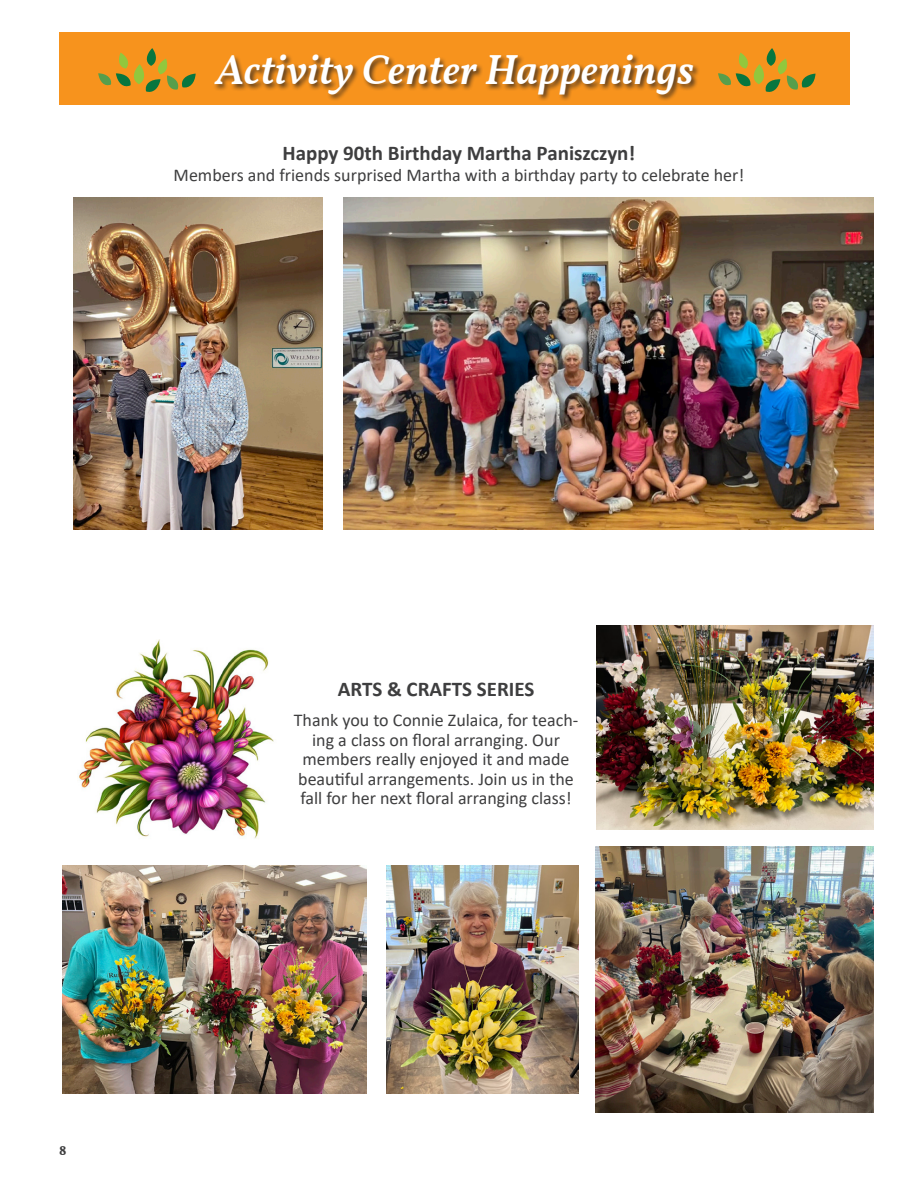
<style>
.page{position:relative;width:918px;height:1188px;background:#fff}
.page>*{position:absolute;margin:0;border:0;box-sizing:border-box;transform-origin:0 0}
._33_Header_gray_Bitt{font:italic 600 42px "Vollkorn";color:#fff}
.t1{font:700 21px "Calibri";color:#3e3e3f}
.t2{font:18px/19.5px "Calibri";color:#3e3e3f;text-align:center}
._9_Content_gray_Sour{font:700 13.5px "Vollkorn";color:#3e3e3f}
</style>
<div class="page">
<div style="left:59px;top:33px;width:791px;height:72px;background:#f7931d"></div>
<div style="left:213px;top:54px;width:488px;height:48px;background:#231f20;opacity:.75"></div>
<svg style="left:718px;top:48px;width:98px;height:44px"></svg>
<svg style="left:98px;top:48px;width:98px;height:44px"></svg>
<img style="left:595px;top:846px;width:279px;height:266px">
<img style="left:63px;top:865px;width:304px;height:228px">
<img style="left:597px;top:626px;width:277px;height:204px">
<img style="left:386px;top:865px;width:193px;height:228px">
<img style="left:79px;top:640px;width:195px;height:199px">
<img style="left:343px;top:197px;width:531px;height:332px">
<img style="left:74px;top:197px;width:248px;height:332px">
<p class="_33_Header_gray_Bitt" style="left:216px;top:39px;width:480px">Activity Center Happenings</p>
<p class="t1" style="left:283px;top:138px;width:354px">Happy 90th Birthday Martha Paniszczyn!</p>
<p class="t2" style="left:174px;top:165px;width:572px">Members and friends surprised Martha with a birthday party to celebrate her!</p>
<p class="_9_Content_gray_Sour" style="left:59px;top:1141px;width:9px">8</p>
<p class="t1" style="left:338px;top:674px;width:198px">ARTS &amp; CRAFTS SERIES</p>
<p class="t2" style="left:294px;top:710px;width:286px">Thank you to Connie Zulaica, for teach&shy;ing a class on floral arranging. Our members really enjoyed it and made beautiful arrangements. Join us in the fall for her next floral arranging class!</p>
</div>
